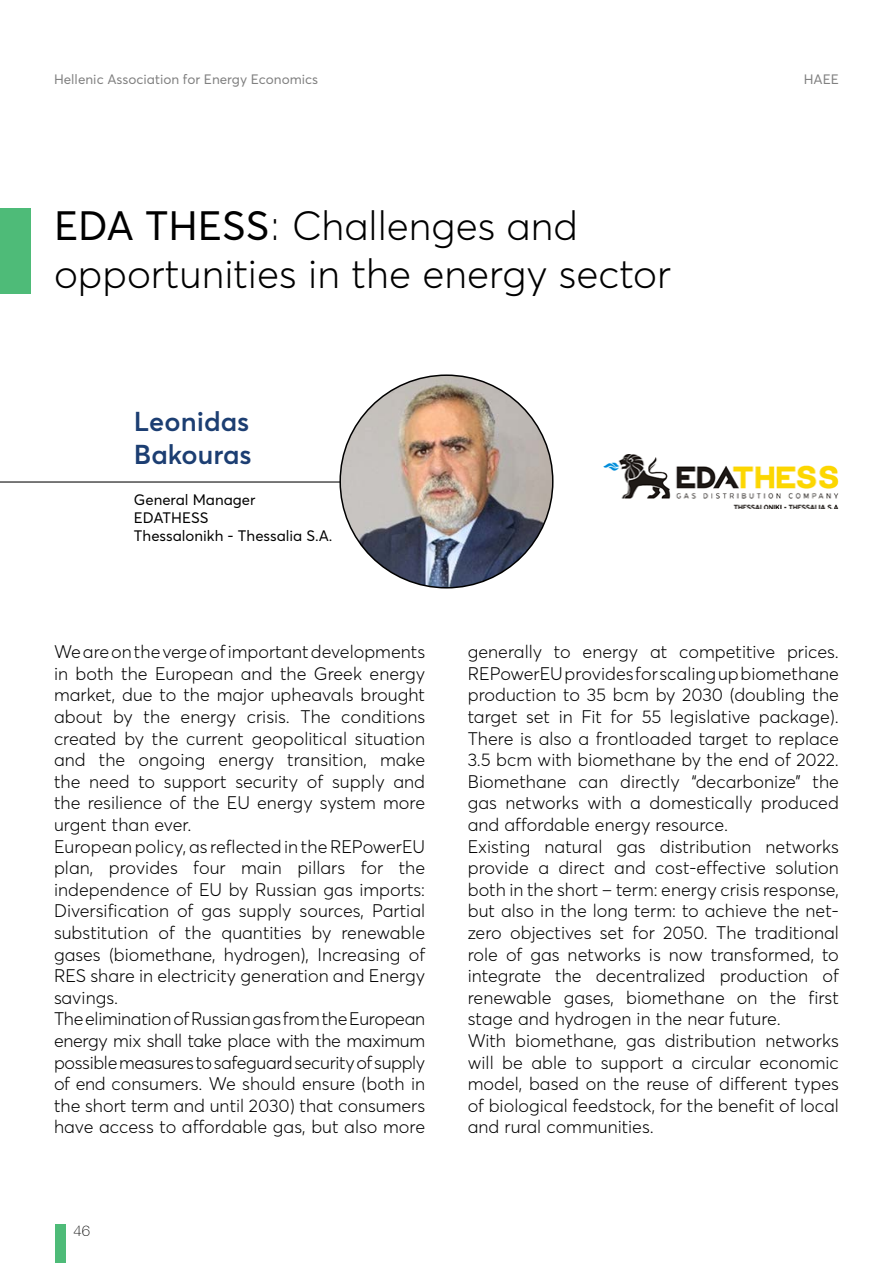
<style>
.page{position:relative;width:893px;height:1263px;background:#fff}
.page>*{position:absolute;margin:0;border:0;box-sizing:border-box;transform-origin:0 0}
.t1{font:300 40.5px/48.6px "Averta";color:#000}
.t2{font:600 27px/32.4px "Averta";color:#1c3e72}
.t3{font:300 18px/21.6px "Averta";color:#000}
.t4{font:15px/18px "Averta";color:#000}
.t5{font:100 15px "Helvetica Neue CE";color:#000}
.t6{font:13.5px "Averta";color:#808080}
.s1{font-weight:400}
.s2{font-family:"Helvetica Neue CE";font-weight:100}
</style>
<div class="page">
<div style="left:55px;top:1225px;width:10px;height:38px;background:#4ebb78"></div>
<div style="left:0;top:208px;width:30px;height:85px;background:#4ebb78"></div>
<hr style="left:0;top:481px;width:485px;height:1px;background:#000">
<img style="left:340px;top:375px;width:213px;height:213px;border-radius:106px">
<img style="left:604px;top:455px;width:235px;height:53px">
<p class="t6" style="left:54px;top:71px;width:266px">Hellenic Association for Energy Economics</p>
<p class="t6" style="left:804px;top:71px;width:37px">HAEE</p>
<h1 class="t1" style="left:54px;top:201px;width:619px"><span class="s1">EDA THESS</span><span class="s2">:</span> Challenges and opportunities in the energy sector</h1>
<h2 class="t2" style="left:134px;top:405px;width:119px">Leonidas<br>Bakouras</h2>
<p class="t4" style="left:134px;top:490px;width:200px">General Manager<br>EDATHESS<br>Thessalonikh - Thessalia S.A.</p>
<p class="t3" style="left:54px;top:641px;width:373px">We are on the verge of important developments in both the European and the Greek energy market, due to the major upheavals brought about by the energy crisis. The conditions created by the current geopolitical situation and the ongoing energy transition, make the need to support security of supply and the resilience of the EU energy system more urgent than ever.<br>European policy, as reflected in the REPowerEU plan, provides four main pillars for the independence of EU by Russian gas imports:<br>Diversification of gas supply sources, Partial substitution of the quantities by renewable gases (biomethane, hydrogen), Increasing of RES share in electricity generation and Energy savings.<br>The elimination of Russian gas from the European energy mix shall take place with the maximum possible measures to safeguard security of supply of end consumers. We should ensure (both in the short term and until 2030) that consumers have access to affordable gas, but also more</p>
<p class="t3" style="left:468px;top:641px;width:373px">generally to energy at competitive prices.<br>REPowerEU provides for scaling up biomethane production to 35 bcm by 2030 (doubling the target set in Fit for 55 legislative package).<br>There is also a frontloaded target to replace 3.5 bcm with biomethane by the end of 2022.<br>Biomethane can directly “decarbonize” the gas networks with a domestically produced and affordable energy resource.<br>Existing natural gas distribution networks provide a direct and cost-effective solution both in the short – term: energy crisis response, but also in the long term: to achieve the net&shy;zero objectives set for 2050. The traditional role of gas networks is now transformed, to integrate the decentralized production of renewable gases, biomethane on the first stage and hydrogen in the near future.<br>With biomethane, gas distribution networks will be able to support a circular economic model, based on the reuse of different types of biological feedstock, for the benefit of local and rural communities.</p>
<p class="t5" style="left:74px;top:1222px;width:18px">46</p>
</div>
